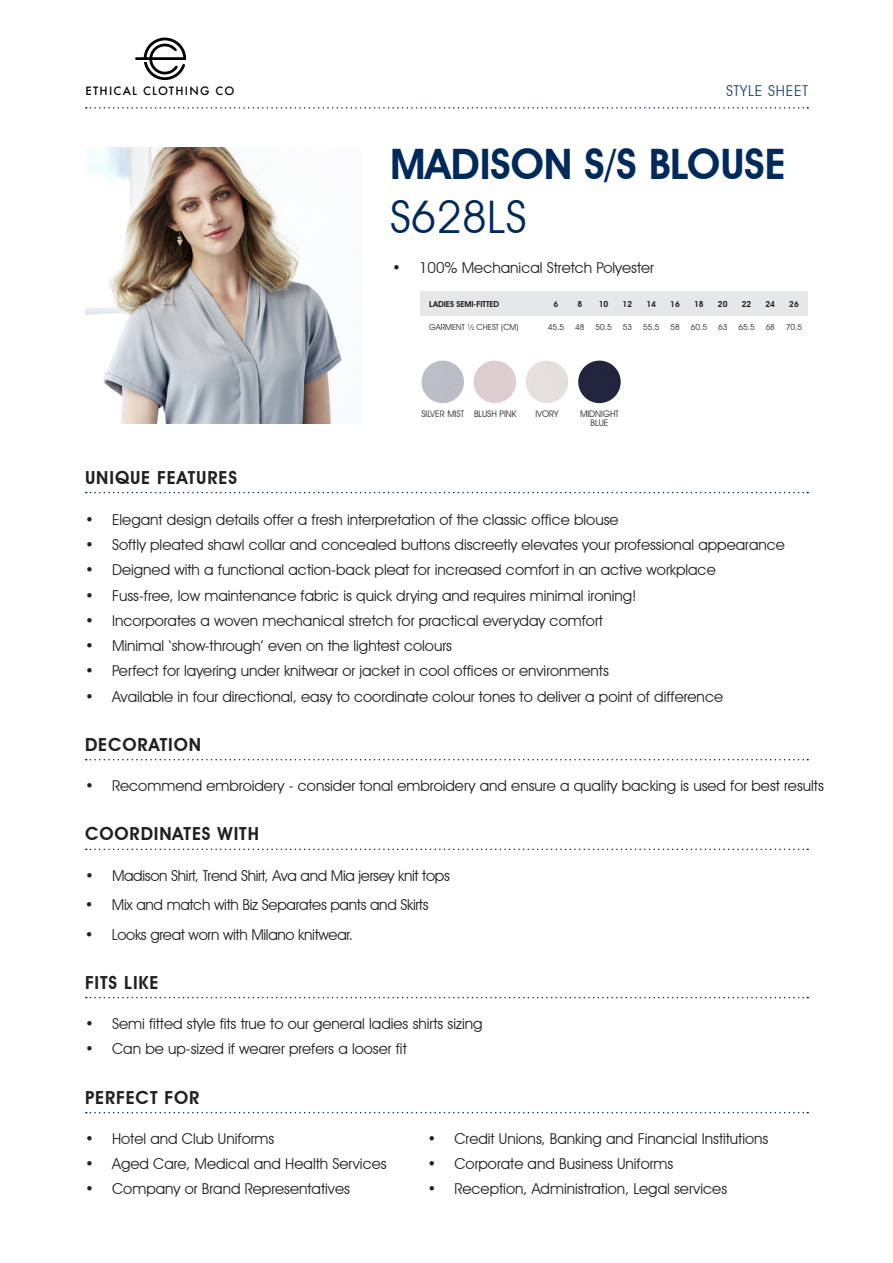
<style>
.page{position:relative;width:893px;height:1263px;background:#fff}
.page>*{position:absolute;margin:0;border:0;box-sizing:border-box;transform-origin:0 0}
.t1{font:45px "Avant Garde IT Cby BT";color:#00295c}
.t2{font:600 42px "Avant Garde IT Cby BT";color:#00295c}
.t3{font:600 18px "Avant Garde IT Cby BT";letter-spacing:.05em;color:#231f20}
.t4{font:15px "Avant Garde IT Cby BT";color:#231f20}
.t5{font:15px "Avant Garde IT Cby BT";letter-spacing:-.02em;color:#231f20}
.t6{font:15px "Avant Garde IT Cby BT";letter-spacing:.05em;color:#1a4574}
.t7{font:500 11.1px "Futura";letter-spacing:.11em;color:#000}
.t8{font:9px/9px "Avant Garde IT Cby BT";color:#231f20;text-align:center}
.t9{font:8.25px "Avant Garde IT Cby BT";color:#231f20}
.t10{font:600 8.25px "Avant Garde IT Cby BT";color:#231f20}
</style>
<div class="page">
<img style="left:85px;top:147px;width:257px;height:277px">
<svg style="left:86px;top:107px;width:722px;height:2px"></svg>
<svg style="left:86px;top:492px;width:722px;height:1px"></svg>
<svg style="left:86px;top:759px;width:722px;height:1px"></svg>
<svg style="left:86px;top:848px;width:722px;height:2px"></svg>
<svg style="left:86px;top:997px;width:722px;height:1px"></svg>
<svg style="left:86px;top:1112px;width:722px;height:1px"></svg>
<img style="left:421px;top:361px;width:43px;height:42px;border-radius:21px">
<div style="left:421px;top:292px;width:387px;height:24px;background:#e6e7e8"></div>
<img style="left:474px;top:361px;width:42px;height:42px;border-radius:21px">
<img style="left:526px;top:361px;width:42px;height:42px;border-radius:21px">
<img style="left:578px;top:361px;width:43px;height:42px;border-radius:21px">
<svg style="left:135px;top:38px;width:51px;height:42px"></svg>
<p class="t7" style="left:85px;top:83px;width:150px">ETHICAL CLOTHING CO</p>
<p class="t3" style="left:85px;top:466px;width:154px">UNIQUE FEATURES</p>
<p class="t6" style="left:726px;top:82px;width:83px">STYLE SHEET</p>
<h2 class="t2" style="left:390px;top:139px;width:397px">MADISON S/S BLOUSE</h2>
<h1 class="t1" style="left:390px;top:190px;width:138px">S628LS</h1>
<p class="t4" style="left:392px;top:258px;width:263px">• 100% Mechanical Stretch Polyester</p>
<p class="t10" style="left:429px;top:299px;width:71px">LADIES SEMI-FITTED</p>
<p class="t10" style="left:554px;top:299px;width:6px">6</p>
<p class="t10" style="left:577px;top:299px;width:6px">8</p>
<p class="t10" style="left:599px;top:299px;width:11px">10</p>
<p class="t10" style="left:623px;top:299px;width:11px">12</p>
<p class="t10" style="left:646px;top:299px;width:11px">14</p>
<p class="t10" style="left:670px;top:299px;width:11px">16</p>
<p class="t10" style="left:694px;top:299px;width:11px">18</p>
<p class="t10" style="left:718px;top:299px;width:11px">20</p>
<p class="t10" style="left:742px;top:299px;width:11px">22</p>
<p class="t10" style="left:765px;top:299px;width:11px">24</p>
<p class="t10" style="left:789px;top:299px;width:11px">26</p>
<p class="t9" style="left:429px;top:322px;width:91px">GARMENT ½ CHEST (CM)</p>
<p class="t9" style="left:548px;top:322px;width:18px">45.5</p>
<p class="t9" style="left:575px;top:322px;width:11px">48</p>
<p class="t9" style="left:595px;top:322px;width:18px">50.5</p>
<p class="t9" style="left:623px;top:322px;width:11px">53</p>
<p class="t9" style="left:643px;top:322px;width:18px">55.5</p>
<p class="t9" style="left:670px;top:322px;width:11px">58</p>
<p class="t9" style="left:691px;top:322px;width:18px">60.5</p>
<p class="t9" style="left:718px;top:322px;width:11px">63</p>
<p class="t9" style="left:738px;top:322px;width:18px">65.5</p>
<p class="t9" style="left:766px;top:322px;width:11px">68</p>
<p class="t9" style="left:786px;top:322px;width:18px">70.5</p>
<p class="t8" style="left:421px;top:409px;width:44px">SILVER MIST</p>
<p class="t8" style="left:474px;top:409px;width:44px">BLUSH PINK</p>
<p class="t8" style="left:535px;top:409px;width:25px">IVORY</p>
<p class="t8" style="left:580px;top:409px;width:40px">MIDNIGHT<br>BLUE</p>
<p class="t4" style="left:85px;top:510px;width:535px">• Elegant design details offer a fresh interpretation of the classic office blouse</p>
<p class="t4" style="left:85px;top:536px;width:701px">• Softly pleated shawl collar and concealed buttons discreetly elevates your professional appearance</p>
<p class="t4" style="left:85px;top:561px;width:632px">• Deigned with a functional action-back pleat for increased comfort in an active workplace</p>
<p class="t4" style="left:85px;top:586px;width:553px">• Fuss-free, low maintenance fabric is quick drying and requires minimal ironing!</p>
<p class="t4" style="left:85px;top:611px;width:519px">• Incorporates a woven mechanical stretch for practical everyday comfort</p>
<p class="t4" style="left:85px;top:637px;width:368px">• Minimal ‘show-through’ even on the lightest colours</p>
<p class="t4" style="left:85px;top:662px;width:525px">• Perfect for layering under knitwear or jacket in cool offices or environments</p>
<p class="t4" style="left:85px;top:687px;width:640px">• Available in four directional, easy to coordinate colour tones to deliver a point of difference</p>
<p class="t3" style="left:85px;top:733px;width:118px">DECORATION</p>
<p class="t4" style="left:85px;top:776px;width:740px">• Recommend embroidery - consider tonal embroidery and ensure a quality backing is used for best results</p>
<p class="t3" style="left:85px;top:823px;width:175px">COORDINATES WITH</p>
<p class="t5" style="left:85px;top:866px;width:366px">• Madison Shirt, Trend Shirt, Ava and Mia jersey knit tops</p>
<p class="t5" style="left:85px;top:896px;width:345px">• Mix and match with Biz Separates pants and Skirts</p>
<p class="t5" style="left:85px;top:925px;width:270px">• Looks great worn with Milano knitwear.</p>
<p class="t3" style="left:85px;top:971px;width:75px">FITS LIKE</p>
<p class="t4" style="left:85px;top:1014px;width:399px">• Semi fitted style fits true to our general ladies shirts sizing</p>
<p class="t4" style="left:85px;top:1040px;width:323px">• Can be up-sized if wearer prefers a looser fit</p>
<p class="t3" style="left:85px;top:1086px;width:116px">PERFECT FOR</p>
<p class="t4" style="left:85px;top:1129px;width:191px">• Hotel and Club Uniforms</p>
<p class="t4" style="left:85px;top:1155px;width:303px">• Aged Care, Medical and Health Services</p>
<p class="t4" style="left:85px;top:1180px;width:266px">• Company or Brand Representatives</p>
<p class="t4" style="left:427px;top:1129px;width:343px">• Credit Unions, Banking and Financial Institutions</p>
<p class="t4" style="left:427px;top:1155px;width:248px">• Corporate and Business Uniforms</p>
<p class="t4" style="left:427px;top:1180px;width:301px">• Reception, Administration, Legal services</p>
</div>
